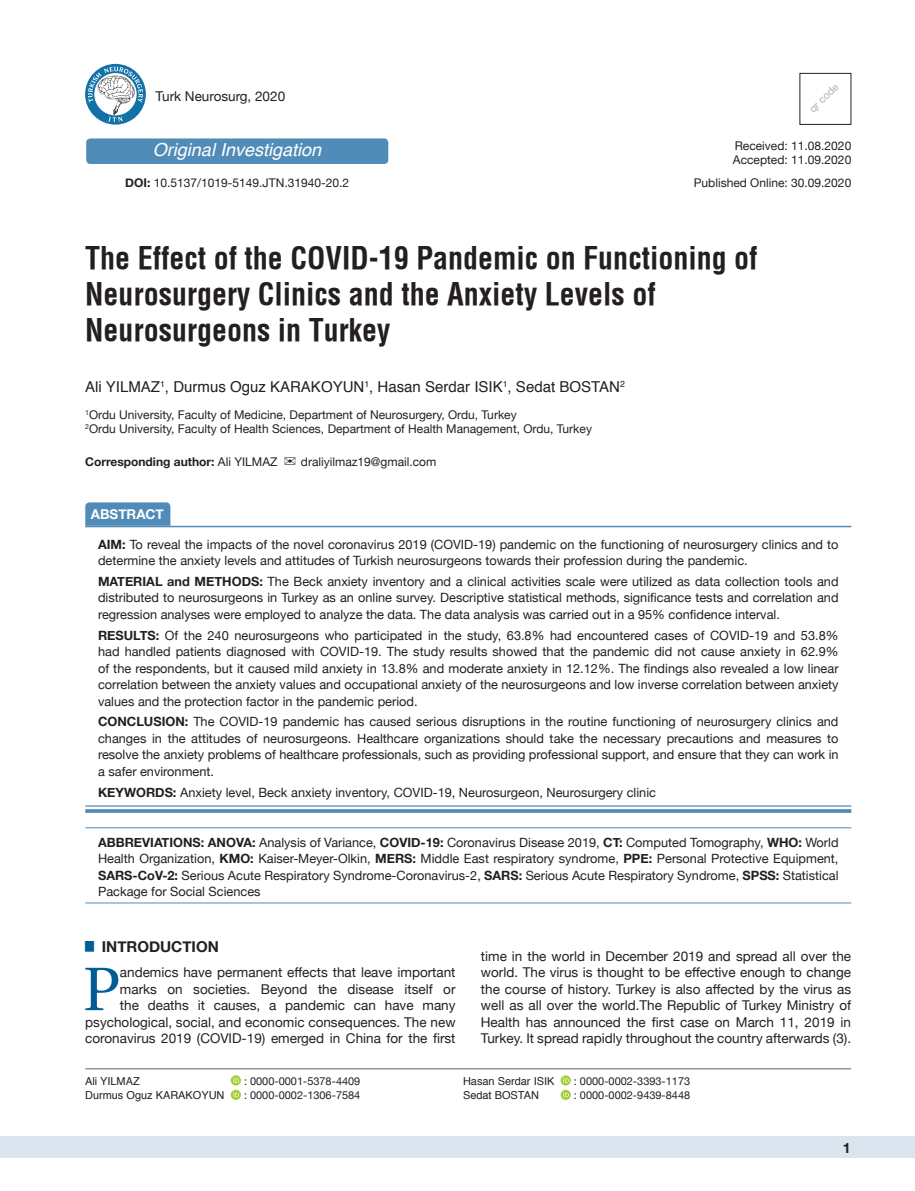
<style>
.page{position:relative;width:915px;height:1191px;background:#fff}
.page>*{position:absolute;margin:0;border:0;box-sizing:border-box;transform-origin:0 0}
.t1{font:61.2px "Utopia";color:#005d95}
.t2{font:700 30px/36px "Helvetica Condens";color:#231f20}
.t3{font:italic 18px "Helvetica";color:#fff}
.t4{font:15px "Helvetica";color:#231f20}
.t5{font:700 15px "Helvetica Neue";color:#231f20}
.t6{font:700 14.25px "Helvetica Neue";color:#231f20}
.t7{font:13.5px/16.5px "Helvetica Neue";color:#231f20;text-align:justify}
.t8{font:700 13.5px "Helvetica Neue";color:#fff}
.t9{font:12.75px/16.5px "Helvetica Neue";color:#231f20;text-align:justify}
.t10{font:12px/14.4px "Helvetica Neue";color:#231f20}
.t11{font:700 12px "Helvetica Neue";color:#231f20}
.t12{font:10.95px "Helvetica Neue";color:#231f20}
.t13{font:10.95px "Helvetica";color:#231f20}
.t14{font:10.5px "Helvetica Neue";color:#b2b3b7}
.s1{font-weight:700}
.s2{font-weight:400}
</style>
<div class="page">
<div style="left:0;top:1136px;width:914px;height:22px;background:#dbe5f0"></div>
<hr style="left:85px;top:1068px;width:765px;height:1px;background:#636366">
<svg style="left:85px;top:502px;width:85px;height:24px;background:#568fbb"></svg>
<svg style="left:85px;top:806px;width:766px;height:1px"></svg>
<hr style="left:85px;top:526px;width:766px;height:1px;background:#518cb9">
<hr style="left:85px;top:805px;width:766px;height:1px;background:#518cb9">
<svg style="left:85px;top:809px;width:766px;height:4px;background:#5b92bd"></svg>
<hr style="left:85px;top:827px;width:766px;height:1px;background:#518cb9">
<hr style="left:85px;top:902px;width:766px;height:1px;background:#518cb9">
<div style="left:799px;top:73px;width:51px;height:52px;border:1px solid #231f20"></div>
<svg style="left:231px;top:1075px;width:10px;height:10px"></svg>
<svg style="left:233px;top:1077px;width:6px;height:5px"></svg>
<svg style="left:231px;top:1089px;width:10px;height:11px"></svg>
<svg style="left:233px;top:1091px;width:6px;height:6px"></svg>
<svg style="left:560px;top:1075px;width:10px;height:10px"></svg>
<svg style="left:563px;top:1077px;width:5px;height:5px"></svg>
<svg style="left:560px;top:1089px;width:10px;height:11px"></svg>
<svg style="left:563px;top:1091px;width:5px;height:6px"></svg>
<svg style="left:85px;top:64px;width:61px;height:61px"></svg>
<svg style="left:88px;top:67px;width:55px;height:55px"></svg>
<div style="left:86px;top:138px;width:302px;height:26px;background:#518cb9;border-radius:4px"></div>
<p class="t7" style="left:156px;top:88px;width:131px">Turk Neurosurg, 2020</p>
<h3 class="t3" style="left:153px;top:136px;width:170px">Original Investigation</h3>
<p class="t10" style="left:125px;top:177px;width:225px"><span class="s1">DOI:</span> 10.5137/1019-5149.JTN.31940-20.2</p>
<p class="t14" style="left:805px;top:105px;width:38px;rotate:-44deg">qr code</p>
<p class="t10" style="left:732px;top:139px;width:120px">Received: 11.08.2020<br>Accepted: 11.09.2020</p>
<p class="t10" style="left:693px;top:176px;width:159px">Published Online: 30.09.2020</p>
<h2 class="t2" style="left:85px;top:240px;width:673px">The Effect of the COVID-19 Pandemic on Functioning of<br>Neurosurgery Clinics and the Anxiety Levels of<br>Neurosurgeons in Turkey</h2>
<p class="t4" style="left:85px;top:375px;width:541px">Ali YILMAZ<sup>1</sup>, Durmus Oguz KARAKOYUN<sup>1</sup>, Hasan Serdar ISIK<sup>1</sup>, Sedat BOSTAN<sup>2</sup></p>
<p class="t10" style="left:85px;top:408px;width:508px"><sup>1</sup>Ordu University, Faculty of Medicine, Department of Neurosurgery, Ordu, Turkey<br><sup>2</sup>Ordu University, Faculty of Health Sciences, Department of Health Management, Ordu, Turkey</p>
<p class="t11" style="left:85px;top:452px;width:194px">Corresponding author: <span class="s2">Ali YILMAZ</span></p>
<p class="t10" style="left:301px;top:455px;width:137px">draliyilmaz19@gmail.com</p>
<p class="t8" style="left:91px;top:504px;width:75px">ABSTRACT</p>
<p class="t9" style="left:98px;top:536px;width:741px"><span class="s1">AIM:</span> To reveal the impacts of the novel coronavirus 2019 (COVID-19) pandemic on the functioning of neurosurgery clinics and to determine the anxiety levels and attitudes of Turkish neurosurgeons towards their profession during the pandemic.</p>
<p class="t9" style="left:98px;top:574px;width:741px"><span class="s1">MATERIAL and METHODS:</span> The Beck anxiety inventory and a clinical activities scale were utilized as data collection tools and distributed to neurosurgeons in Turkey as an online survey. Descriptive statistical methods, significance tests and correlation and regression analyses were employed to analyze the data. The data analysis was carried out in a 95% confidence interval.</p>
<p class="t9" style="left:98px;top:627px;width:741px"><span class="s1">RESULTS:</span> Of the 240 neurosurgeons who participated in the study, 63.8% had encountered cases of COVID-19 and 53.8% had handled patients diagnosed with COVID-19. The study results showed that the pandemic did not cause anxiety in 62.9% of the respondents, but it caused mild anxiety in 13.8% and moderate anxiety in 12.12%. The findings also revealed a low linear correlation between the anxiety values and occupational anxiety of the neurosurgeons and low inverse correlation between anxiety values and the protection factor in the pandemic period.</p>
<p class="t9" style="left:98px;top:714px;width:741px"><span class="s1">CONCLUSION:</span> The COVID-19 pandemic has caused serious disruptions in the routine functioning of neurosurgery clinics and changes in the attitudes of neurosurgeons. Healthcare organizations should take the necessary precautions and measures to resolve the anxiety problems of healthcare professionals, such as providing professional support, and ensure that they can work in a safer environment.</p>
<p class="t9" style="left:98px;top:784px;width:559px"><span class="s1">KEYWORDS:</span> Anxiety level, Beck anxiety inventory, COVID-19, Neurosurgeon, Neurosurgery clinic</p>
<p class="t9" style="left:98px;top:834px;width:741px"><span class="s1">ABBREVIATIONS: ANOVA:</span> Analysis of Variance, <span class="s1">COVID-19:</span> Coronavirus Disease 2019, <span class="s1">CT:</span> Computed Tomography, <span class="s1">WHO:</span> World Health Organization, <span class="s1">KMO:</span> Kaiser-Meyer-Olkin, <span class="s1">MERS:</span> Middle East respiratory syndrome, <span class="s1">PPE:</span> Personal Protective Equipment, <span class="s1">SARS-CoV-2:</span> Serious Acute Respiratory Syndrome-Coronavirus-2, <span class="s1">SARS:</span> Serious Acute Respiratory Syndrome, <span class="s1">SPSS:</span> Statistical Package for Social Sciences</p>
<p class="t5" style="left:85px;top:935px;width:135px"><sup>█</sup> INTRODUCTION</p>
<h1 class="t1" style="left:83px;top:954px;width:38px">P</h1>
<p class="t7" style="left:85px;top:965px;width:371px;text-align:right">andemics have permanent effects that leave important marks on societies. Beyond the disease itself or<br>the deaths it causes, a pandemic can have many psychological, social, and economic consequences. The new coronavirus 2019 (COVID-19) emerged in China for the first</p>
<p class="t13" style="left:85px;top:1072px;width:56px">Ali YILMAZ</p>
<p class="t12" style="left:244px;top:1073px;width:118px">: 0000-0001-5378-4409</p>
<p class="t13" style="left:85px;top:1086px;width:141px">Durmus Oguz KARAKOYUN</p>
<p class="t12" style="left:244px;top:1087px;width:118px">: 0000-0002-1306-7584</p>
<p class="t7" style="left:480px;top:948px;width:371px">time in the world in December 2019 and spread all over the world. The virus is thought to be effective enough to change the course of history. Turkey is also affected by the virus as well as all over the world.The Republic of Turkey Ministry of Health has announced the first case on March 11, 2019 in Turkey. It spread rapidly throughout the country afterwards (3).</p>
<p class="t13" style="left:463px;top:1072px;width:93px">Hasan Serdar ISIK</p>
<p class="t12" style="left:573px;top:1073px;width:118px">: 0000-0002-3393-1173</p>
<p class="t13" style="left:463px;top:1087px;width:77px">Sedat BOSTAN</p>
<p class="t12" style="left:573px;top:1087px;width:118px">: 0000-0002-9439-8448</p>
<p class="t6" style="left:842px;top:1137px;width:9px">1</p>
</div>
